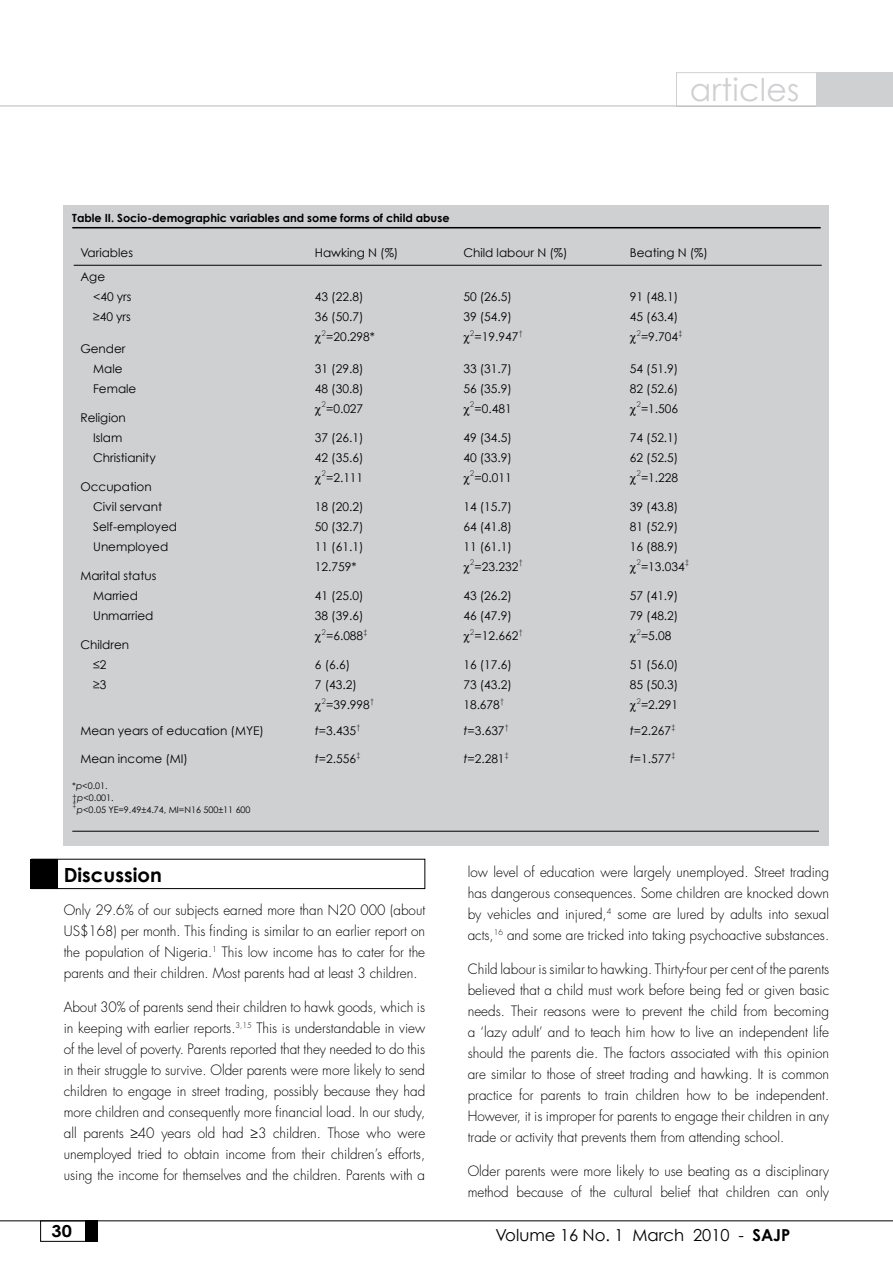
<style>
.page{position:relative;width:893px;height:1263px;background:#fff}
.page>*{position:absolute;margin:0;border:0;box-sizing:border-box;transform-origin:0 0}
.t1{font:31.5px "Century Gothic";letter-spacing:.01em;color:#cfd0d2}
.t2{font:700 19.5px "Century Gothic";color:#000}
.t3{font:16.5px "Century Gothic";color:#000}
.t4{font:700 16.5px "Century Gothic";color:#000;scale:1.1 1}
.t5{font:300 13.95px/21px "Futura";color:#000;text-align:justify}
.t6{font:12px/20px "Century Gothic";color:#000}
.t7{font:700 11.25px "Century Gothic";color:#000}
.t8{font:9px/12px "Century Gothic";color:#000}
.t9{font:300 7.5px "Futura";color:#000}
.s1{font-style:italic}
.s2{font-weight:700}
</style>
<div class="page">
<div style="left:85px;top:1220px;width:13px;height:22px;background:#000"></div>
<div style="left:40px;top:1220px;width:47px;height:22px;border:1px solid #000"></div>
<div style="left:676px;top:72px;width:217px;height:34px;border:1px solid #cfd0d2"></div>
<hr style="left:0;top:106px;width:893px;height:1px;background:#cfd0d2">
<div style="left:816px;top:72px;width:77px;height:34px;background:#cfd0d2"></div>
<hr style="left:0;top:1220px;width:893px;height:1px;background:#000">
<div style="left:64px;top:206px;width:765px;height:640px;background:#cfd0d2"></div>
<hr style="left:72px;top:227px;width:749px;height:1px;background:#000">
<hr style="left:72px;top:831px;width:747px;height:1px;background:#000">
<hr style="left:74px;top:265px;width:748px;height:1px;background:#000">
<div style="left:31px;top:859px;width:394px;height:30px;border:1px solid #000"></div>
<div style="left:30px;top:859px;width:28px;height:30px;background:#000"></div>
<h1 class="t1" style="left:690px;top:70px;width:111px">articles</h1>
<p class="t7" style="left:72px;top:211px;width:379px">Table II. Socio-demographic variables and some forms of child abuse</p>
<p class="t6" style="left:80px;top:243px;width:54px">Variables</p>
<p class="t6" style="left:315px;top:243px;width:85px">Hawking N (%)</p>
<p class="t6" style="left:463px;top:243px;width:106px">Child labour N (%)</p>
<p class="t6" style="left:630px;top:243px;width:80px">Beating N (%)</p>
<p class="t6" style="left:93px;top:267px;width:40px;text-indent:-13px">Age<br>&lt;40 yrs ≥40 yrs</p>
<p class="t6" style="left:463px;top:287px;width:50px">50 (26.5)<br>39 (54.9)</p>
<p class="t9" style="left:470px;top:328px;width:6px">2</p>
<p class="t6" style="left:475px;top:327px;width:45px">=19.947</p>
<p class="t9" style="left:518px;top:328px;width:6px">†</p>
<p class="t6" style="left:630px;top:287px;width:50px">91 (48.1)<br>45 (63.4)</p>
<p class="t9" style="left:636px;top:328px;width:6px">2</p>
<p class="t6" style="left:641px;top:327px;width:39px">=9.704</p>
<p class="t9" style="left:678px;top:328px;width:6px">‡</p>
<p class="t6" style="left:315px;top:287px;width:50px">43 (22.8)<br>36 (50.7)</p>
<p class="t9" style="left:321px;top:328px;width:6px">2</p>
<p class="t6" style="left:326px;top:327px;width:50px">=20.298*</p>
<p class="t6" style="left:93px;top:338px;width:45px;text-indent:-13px">Gender<br>Male<br>Female</p>
<p class="t6" style="left:93px;top:407px;width:64px;text-indent:-13px">Religion<br>Islam<br>Christianity</p>
<p class="t6" style="left:93px;top:476px;width:85px;text-indent:-13px">Occupation<br>Civil servant<br>Self-employed<br>Unemployed</p>
<p class="t6" style="left:93px;top:565px;width:65px;text-indent:-13px">Marital status<br>Married<br>Unmarried</p>
<p class="t6" style="left:93px;top:634px;width:38px;text-indent:-13px">Children ≤2<br>≥3</p>
<p class="t6" style="left:315px;top:358px;width:50px">31 (29.8)<br>48 (30.8)</p>
<p class="t9" style="left:321px;top:400px;width:6px">2</p>
<p class="t6" style="left:326px;top:398px;width:39px">=0.027</p>
<p class="t6" style="left:315px;top:427px;width:50px">37 (26.1)<br>42 (35.6)</p>
<p class="t9" style="left:321px;top:469px;width:6px">2</p>
<p class="t6" style="left:326px;top:467px;width:39px">=2.111</p>
<p class="t6" style="left:463px;top:358px;width:50px">33 (31.7)<br>56 (35.9)</p>
<p class="t9" style="left:470px;top:400px;width:6px">2</p>
<p class="t6" style="left:475px;top:398px;width:39px">=0.481</p>
<p class="t6" style="left:463px;top:427px;width:50px">49 (34.5)<br>40 (33.9)</p>
<p class="t9" style="left:470px;top:469px;width:6px">2</p>
<p class="t6" style="left:475px;top:467px;width:39px">=0.011</p>
<p class="t6" style="left:315px;top:496px;width:50px;text-align:justify">18 (20.2)<br>50 (32.7)<br>11 (61.1)<br>12.759*</p>
<p class="t6" style="left:463px;top:496px;width:50px;text-align:justify">14 (15.7)<br>64 (41.8)<br>11 (61.1)</p>
<p class="t9" style="left:470px;top:558px;width:6px">2</p>
<p class="t6" style="left:475px;top:556px;width:45px">=23.232</p>
<p class="t9" style="left:518px;top:558px;width:6px">†</p>
<p class="t6" style="left:315px;top:585px;width:50px">41 (25.0)<br>38 (39.6)</p>
<p class="t9" style="left:321px;top:627px;width:6px">2</p>
<p class="t6" style="left:326px;top:625px;width:39px">=6.088</p>
<p class="t9" style="left:363px;top:627px;width:6px">‡</p>
<p class="t6" style="left:315px;top:654px;width:43px">6 (6.6)<br>7 (43.2)</p>
<p class="t9" style="left:321px;top:696px;width:6px">2</p>
<p class="t6" style="left:326px;top:694px;width:45px">=39.998</p>
<p class="t9" style="left:370px;top:696px;width:6px">†</p>
<p class="t6" style="left:463px;top:585px;width:50px">43 (26.2)<br>46 (47.9)</p>
<p class="t9" style="left:470px;top:627px;width:6px">2</p>
<p class="t6" style="left:475px;top:625px;width:45px">=12.662</p>
<p class="t9" style="left:518px;top:627px;width:6px">†</p>
<p class="t6" style="left:463px;top:654px;width:50px;text-align:justify">16 (17.6)<br>73 (43.2)<br>18.678</p>
<p class="t9" style="left:500px;top:696px;width:6px">†</p>
<p class="t6" style="left:630px;top:358px;width:50px">54 (51.9)<br>82 (52.6)</p>
<p class="t9" style="left:636px;top:400px;width:6px">2</p>
<p class="t6" style="left:641px;top:398px;width:39px">=1.506</p>
<p class="t6" style="left:630px;top:427px;width:50px">74 (52.1)<br>62 (52.5)</p>
<p class="t9" style="left:636px;top:469px;width:6px">2</p>
<p class="t6" style="left:641px;top:467px;width:39px">=1.228</p>
<p class="t6" style="left:630px;top:496px;width:50px;text-align:justify">39 (43.8)<br>81 (52.9)<br>16 (88.9)</p>
<p class="t9" style="left:636px;top:558px;width:6px">2</p>
<p class="t6" style="left:641px;top:556px;width:45px">=13.034</p>
<p class="t9" style="left:685px;top:558px;width:6px">‡</p>
<p class="t6" style="left:630px;top:585px;width:50px">57 (41.9)<br>79 (48.2)</p>
<p class="t9" style="left:636px;top:627px;width:6px">2</p>
<p class="t6" style="left:641px;top:625px;width:32px">=5.08</p>
<p class="t6" style="left:630px;top:654px;width:50px">51 (56.0)<br>85 (50.3)</p>
<p class="t9" style="left:636px;top:696px;width:6px">2</p>
<p class="t6" style="left:641px;top:694px;width:39px">=2.291</p>
<p class="t6" style="left:80px;top:721px;width:185px">Mean years of education (MYE)</p>
<p class="t6" style="left:315px;top:721px;width:43px"><span class="s1">t</span>=3.435</p>
<p class="t9" style="left:356px;top:722px;width:6px">†</p>
<p class="t6" style="left:463px;top:721px;width:43px"><span class="s1">t</span>=3.637</p>
<p class="t9" style="left:505px;top:722px;width:6px">†</p>
<p class="t6" style="left:630px;top:721px;width:43px"><span class="s1">t</span>=2.267</p>
<p class="t9" style="left:671px;top:722px;width:6px">‡</p>
<p class="t6" style="left:80px;top:749px;width:109px">Mean income (MI)</p>
<p class="t6" style="left:315px;top:749px;width:43px"><span class="s1">t</span>=2.556</p>
<p class="t9" style="left:356px;top:750px;width:6px">‡</p>
<p class="t6" style="left:463px;top:749px;width:43px"><span class="s1">t</span>=2.281</p>
<p class="t9" style="left:505px;top:750px;width:6px">‡</p>
<p class="t6" style="left:630px;top:749px;width:43px"><span class="s1">t</span>=1.577</p>
<p class="t9" style="left:671px;top:750px;width:6px">‡</p>
<p class="t8" style="left:72px;top:779px;width:43px">*<span class="s1">p</span>&lt;0.01. †<span class="s1">p</span>&lt;0.001.</p>
<p class="t9" style="left:72px;top:800px;width:6px">‡</p>
<p class="t8" style="left:77px;top:803px;width:175px"><span class="s1">p</span>&lt;0.05 YE=9.49±4.74, MI=N16 500±11 600</p>
<h2 class="t2" style="left:64px;top:862px;width:100px">Discussion</h2>
<p class="t5" style="left:64px;top:900px;width:363px">Only 29.6% of our subjects earned more than N20 000 (about US$168) per month. This finding is similar to an earlier report on the population of Nigeria.<sup>1</sup> This low income has to cater for the parents and their children. Most parents had at least 3 children.</p>
<p class="t5" style="left:64px;top:997px;width:363px">About 30% of parents send their children to hawk goods, which is in keeping with earlier reports.<sup>3,15</sup> This is understandable in view of the level of poverty. Parents reported that they needed to do this in their struggle to survive. Older parents were more likely to send children to engage in street trading, possibly because they had more children and consequently more financial load. In our study, all parents ≥40 years old had ≥3 children. Those who were unemployed tried to obtain income from their children’s efforts, using the income for themselves and the children. Parents with a</p>
<p class="t5" style="left:468px;top:862px;width:363px">low level of education were largely unemployed. Street trading has dangerous consequences. Some children are knocked down by vehicles and injured,<sup>4</sup> some are lured by adults into sexual acts,<sup>16</sup> and some are tricked into taking psychoactive substances.</p>
<p class="t5" style="left:468px;top:959px;width:363px">Child labour is similar to hawking. Thirty-four per cent of the parents believed that a child must work before being fed or given basic needs. Their reasons were to prevent the child from becoming a ‘lazy adult’ and to teach him how to live an independent life should the parents die. The factors associated with this opinion are similar to those of street trading and hawking. It is common practice for parents to train children how to be independent.<br>However, it is improper for parents to engage their children in any trade or activity that prevents them from attending school.</p>
<p class="t5" style="left:468px;top:1160px;width:363px">Older parents were more likely to use beating as a disciplinary method because of the cultural belief that children can only</p>
<p class="t4" style="left:52px;top:1221px;width:20px">30</p>
<p class="t3" style="left:495px;top:1225px;width:297px">Volume 16 No. 1 March 2010 - <span class="s2">SAJP</span></p>
</div>
